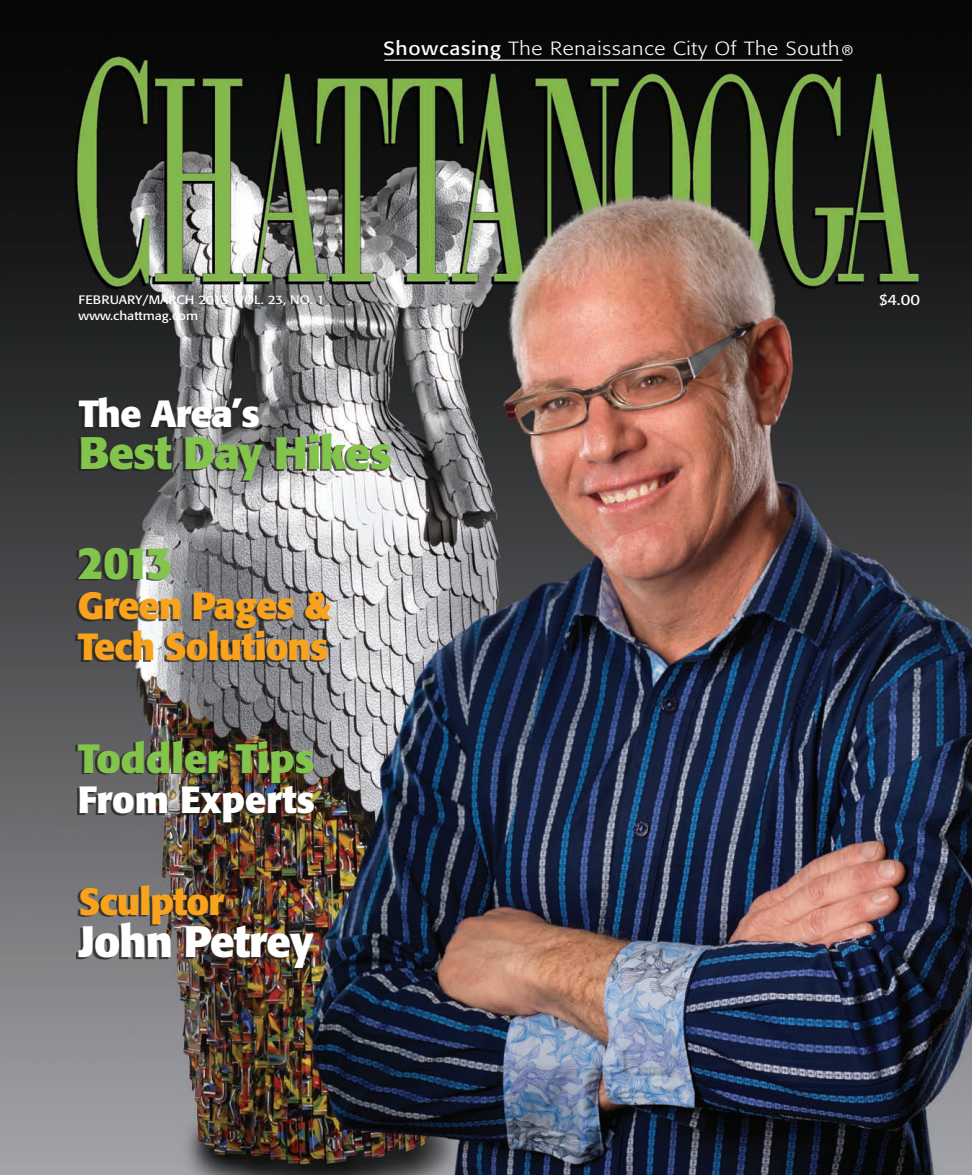
<style>
.page{position:relative;width:972px;height:1175px;background:#fff}
.page>*{position:absolute;margin:0;border:0;box-sizing:border-box;transform-origin:0 0}
.blurb_med{font:700 45px "Formata";letter-spacing:-.02em;color:#82c44c}
.blurb_med-2{font:700 43.5px "Formata";letter-spacing:-.02em;color:#fff}
.blurb_med-3{font:700 40.5px "Formata";color:#82c44c}
.blurb_med-4{font:700 37.5px "Formata";letter-spacing:-.02em;color:#f9a21c}
.blurb_med-5{font:700 37.5px "Formata";color:#fff}
.t1{font:300 18.9px "Formata";letter-spacing:.035em;color:#fff;scale:1.11 1}
.t2{font:14.85px "Formata";color:#fff;scale:1.11 1}
.t3{font:13.5px "Helvetica";color:#fff}
.t4{font:12.15px "Formata";color:#fff;scale:1.11 1}
.s1{font-weight:400}
</style>
<div class="page">
<img style="left:0;top:0;width:972px;height:1174px">
<hr style="left:384px;top:60px;width:458px;height:1px;background:#fff">
<div style="left:76px;top:886px;width:236px;height:83px;background:#231f20;opacity:.75"></div>
<div style="left:75px;top:741px;width:237px;height:83px;background:#231f20;opacity:.75"></div>
<div style="left:77px;top:398px;width:312px;height:84px;background:#231f20;opacity:.75"></div>
<div style="left:76px;top:549px;width:253px;height:113px;background:#231f20;opacity:.75"></div>
<p class="t1" style="left:383px;top:37px;width:412px"><span class="s1">Showcasing</span> The Renaissance City Of The South</p>
<p class="t3" style="left:842px;top:42px;width:11px">®</p>
<p class="t4" style="left:79px;top:292px;width:223px">FEBRUARY/MARCH 2013 VOL. 23, NO. 1</p>
<p class="t4" style="left:79px;top:309px;width:109px">www.chattmag.com</p>
<p class="blurb_med-5" style="left:79px;top:390px;width:183px">The Area’s</p>
<p class="blurb_med" style="left:79px;top:425px;width:315px">Best Day Hikes</p>
<p class="blurb_med" style="left:78px;top:534px;width:97px">2013</p>
<p class="blurb_med-4" style="left:78px;top:582px;width:255px">Green Pages &amp;</p>
<p class="blurb_med-4" style="left:78px;top:623px;width:253px">Tech Solutions</p>
<p class="blurb_med-3" style="left:78px;top:733px;width:239px">Toddler Tips</p>
<p class="blurb_med-5" style="left:78px;top:776px;width:239px">From Experts</p>
<p class="blurb_med-4" style="left:79px;top:878px;width:147px">Sculptor</p>
<p class="blurb_med-2" style="left:79px;top:914px;width:237px">John Petrey</p>
<p class="t2" style="left:879px;top:290px;width:38px">$4.00</p>
</div>
